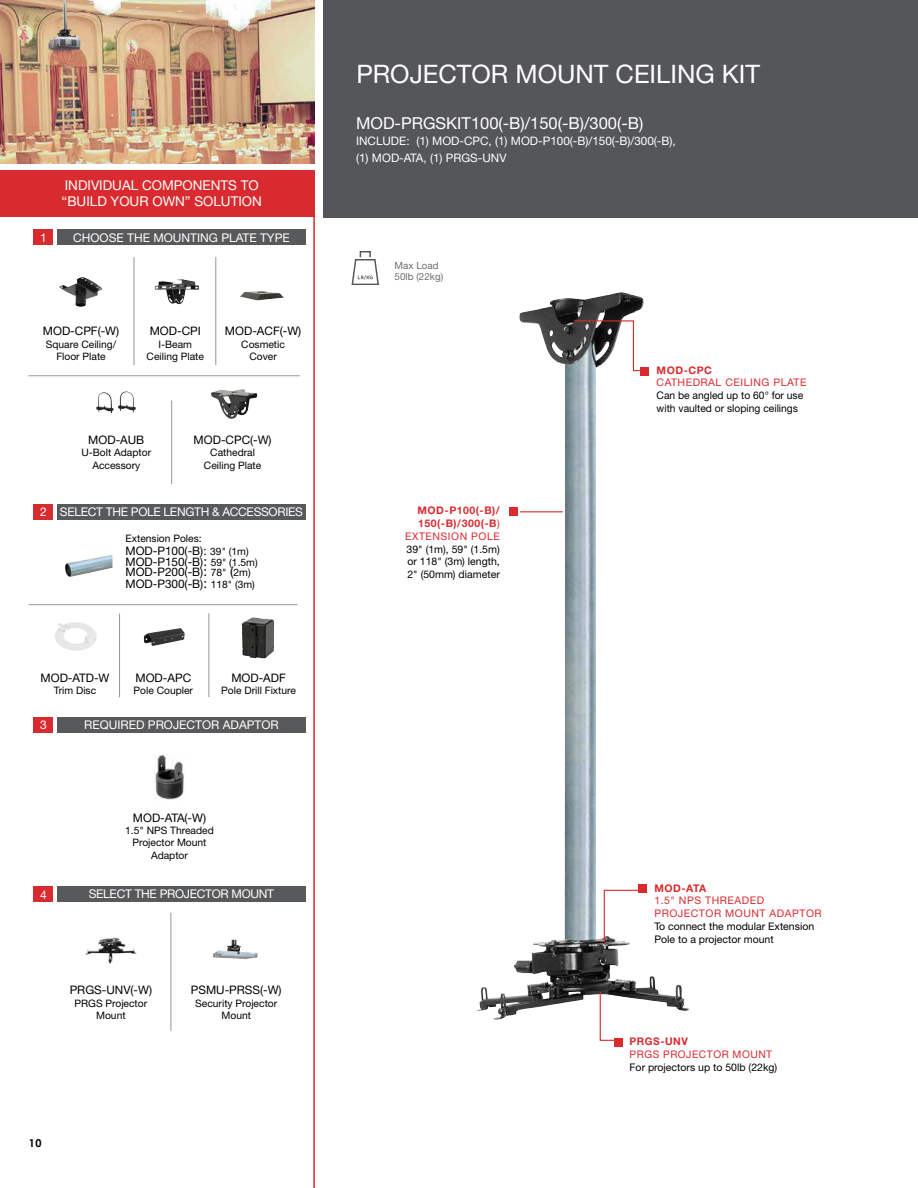
<style>
.page{position:relative;width:918px;height:1188px;background:#fff}
.page>*{position:absolute;margin:0;border:0;box-sizing:border-box;transform-origin:0 0}
.t1{font:25.5px "Helvetica Neue LT Std";color:#fff}
.t2{font:16.5px "Helvetica Neue LT Std";color:#fff}
.t3{font:13.5px/16.2px "Helvetica Neue LT Std";color:#fff}
.t4{font:12px "Helvetica Neue LT Std";letter-spacing:-.025em;color:#fff}
.t5{font:12px "Helvetica Neue LT Std";color:#fff}
.t6{font:11.7px/10.5px "Helvetica Neue LT Std";color:#000}
.t7{font:11.7px/16.4px "Helvetica Neue LT Std";color:#fff}
.t8{font:700 10.8px "Century Gothic";color:#000}
.t9{font:10.5px/12.8px "Helvetica Neue LT Std";color:#000}
.t10{font:10.5px/12.8px "Helvetica Neue LT Std";letter-spacing:.05em;color:#d92b2f}
.t11{font:700 10.5px/12.8px "Helvetica Neue LT Std";letter-spacing:.05em;color:#d92b2f;text-align:right}
.t12{font:10.2px/12.3px "Helvetica Neue LT Std";color:#000;text-align:center}
.t13{font:9.9px/11.9px "Helvetica Neue LT Std";color:#6d6e71}
.s1{font-size:10.2px}
.s2{font-size:13.2px}
.s3{font-weight:400}
</style>
<div class="page">
<img style="left:477px;top:292px;width:212px;height:728px">
<div style="left:57px;top:887px;width:249px;height:15px;background:#58595b"></div>
<div style="left:57px;top:717px;width:249px;height:15px;background:#58595b"></div>
<div style="left:57px;top:230px;width:249px;height:15px;background:#58595b"></div>
<div style="left:33px;top:230px;width:20px;height:15px;background:#d92b2f"></div>
<div style="left:33px;top:504px;width:20px;height:15px;background:#d92b2f"></div>
<div style="left:33px;top:887px;width:20px;height:15px;background:#d92b2f"></div>
<div style="left:33px;top:717px;width:20px;height:15px;background:#d92b2f"></div>
<div style="left:57px;top:504px;width:249px;height:15px;background:#58595b"></div>
<div style="left:323px;top:0;width:595px;height:217px;background:#55565a"></div>
<div style="left:0;top:171px;width:315px;height:46px;background:#d92b2f"></div>
<hr style="left:313px;top:171px;width:2px;height:1017px;background:#d92b2f">
<img style="left:242px;top:617px;width:32px;height:42px">
<img style="left:144px;top:628px;width:41px;height:18px">
<img style="left:55px;top:622px;width:42px;height:29px">
<img style="left:211px;top:389px;width:46px;height:30px">
<img style="left:118px;top:398px;width:18px;height:15px">
<img style="left:155px;top:279px;width:44px;height:26px">
<img style="left:59px;top:277px;width:43px;height:30px">
<img style="left:240px;top:291px;width:44px;height:9px">
<img style="left:155px;top:755px;width:29px;height:45px">
<img style="left:213px;top:940px;width:45px;height:19px">
<img style="left:85px;top:937px;width:52px;height:27px">
<div style="left:640px;top:367px;width:9px;height:9px;background:#d92b2f"></div>
<div style="left:638px;top:884px;width:9px;height:9px;background:#d92b2f"></div>
<svg style="left:573px;top:320px;width:68px;height:52px"></svg>
<svg style="left:599px;top:991px;width:19px;height:50px"></svg>
<div style="left:614px;top:1038px;width:8px;height:9px;background:#d92b2f"></div>
<hr style="left:520px;top:511px;width:43px;height:1px;background:#d92b2f">
<div style="left:509px;top:507px;width:9px;height:9px;background:#d92b2f"></div>
<svg style="left:599px;top:889px;width:44px;height:54px"></svg>
<img style="left:0;top:1px;width:315px;height:162px">
<img style="left:65px;top:555px;width:47px;height:22px">
<svg style="left:352px;top:251px;width:27px;height:34px"></svg>
<hr style="left:134px;top:257px;width:1px;height:108px;background:#939598">
<hr style="left:215px;top:257px;width:1px;height:108px;background:#939598">
<hr style="left:119px;top:614px;width:1px;height:83px;background:#939598">
<hr style="left:209px;top:613px;width:1px;height:84px;background:#939598">
<hr style="left:29px;top:604px;width:269px;height:1px;background:#939598">
<hr style="left:171px;top:913px;width:1px;height:118px;background:#939598">
<hr style="left:171px;top:400px;width:1px;height:84px;background:#939598">
<hr style="left:29px;top:375px;width:271px;height:1px;background:#939598">
<h3 class="t3" style="left:62px;top:176px;width:202px">INDIVIDUAL COMPONENTS TO “BUILD YOUR OWN” SOLUTION</h3>
<p class="t4" style="left:40px;top:230px;width:8px">1</p>
<p class="t5" style="left:73px;top:230px;width:218px">CHOOSE THE MOUNTING PLATE TYPE</p>
<p class="t6" style="left:43px;top:326px;width:78px">MOD-CPF(-W)</p>
<p class="t12" style="left:46px;top:338px;width:72px">Square Ceiling/<br>Floor Plate</p>
<p class="t6" style="left:150px;top:326px;width:53px">MOD-CPI</p>
<p class="t12" style="left:147px;top:338px;width:59px">I-Beam<br>Ceiling Plate</p>
<p class="t6" style="left:225px;top:326px;width:78px">MOD-ACF(-W)</p>
<p class="t12" style="left:241px;top:338px;width:45px">Cosmetic<br>Cover</p>
<p class="t6" style="left:88px;top:434px;width:58px">MOD-AUB</p>
<p class="t12" style="left:82px;top:446px;width:71px">U-Bolt Adaptor<br>Accessory</p>
<p class="t6" style="left:194px;top:434px;width:80px">MOD-CPC(-W)</p>
<p class="t12" style="left:204px;top:446px;width:59px">Cathedral<br>Ceiling Plate</p>
<p class="t4" style="left:40px;top:505px;width:8px">2</p>
<p class="t4" style="left:60px;top:504px;width:245px">SELECT THE POLE LENGTH &amp; ACCESSORIES</p>
<p class="t12" style="left:126px;top:532px;width:78px">Extension Poles:</p>
<p class="t6" style="left:126px;top:546px;width:134px">MOD-P100(-B): <span class="s1">39" (1m)<br></span>MOD-P150(-B)<span class="s2">:</span> <span class="s1">59" (1.5m)<br></span>MOD-P200(-B)<span class="s2">:</span> <span class="s1">78"</span> <span class="s2">(</span><span class="s1">2m)</span></p>
<p class="t6" style="left:126px;top:579px;width:131px">MOD-P300(-B)<span class="s2">:</span> <span class="s1">118" (3m)</span></p>
<p class="t6" style="left:41px;top:672px;width:70px">MOD-ATD-W</p>
<p class="t12" style="left:54px;top:684px;width:44px">Trim Disc</p>
<p class="t6" style="left:135px;top:672px;width:57px">MOD-APC</p>
<p class="t12" style="left:134px;top:684px;width:61px">Pole Coupler</p>
<p class="t6" style="left:231px;top:672px;width:56px">MOD-ADF</p>
<p class="t12" style="left:221px;top:684px;width:76px">Pole Drill Fixture</p>
<p class="t4" style="left:40px;top:718px;width:8px">3</p>
<p class="t4" style="left:40px;top:887px;width:8px">4</p>
<p class="t5" style="left:84px;top:717px;width:196px">REQUIRED PROJECTOR ADAPTOR</p>
<p class="t6" style="left:133px;top:812px;width:75px">MOD-ATA(-W)</p>
<p class="t12" style="left:125px;top:824px;width:90px">1.5" NPS Threaded<br>Projector Mount<br>Adaptor</p>
<p class="t4" style="left:89px;top:887px;width:187px">SELECT THE PROJECTOR MOUNT</p>
<p class="t6" style="left:70px;top:985px;width:84px">PRGS-UNV(-W)</p>
<p class="t12" style="left:75px;top:997px;width:74px">PRGS Projector<br>Mount</p>
<p class="t6" style="left:191px;top:985px;width:92px">PSMU-PRSS(-W)</p>
<p class="t12" style="left:195px;top:997px;width:83px">Security Projector<br>Mount</p>
<p class="t8" style="left:29px;top:1137px;width:14px">10</p>
<h1 class="t1" style="left:356px;top:59px;width:405px">PROJECTOR MOUNT CEILING KIT</h1>
<h2 class="t2" style="left:356px;top:113px;width:289px">MOD-PRGSKIT100(-B)/150(-B)/300(-B)</h2>
<p class="t7" style="left:356px;top:133px;width:321px">INCLUDE: (1) MOD-CPC, (1) MOD-P100(-B)/150(-B)/300(-B), (1) MOD-ATA, (1) PRGS-UNV</p>
<p class="t13" style="left:395px;top:259px;width:50px">Max Load<br>50lb (22kg)</p>
<p class="t11" style="left:405px;top:504px;width:96px">MOD-P100(-B)/<br>150(-B)/300(-B<span class="s3">)<br>EXTENSION POLE</span></p>
<p class="t9" style="left:407px;top:542px;width:95px;text-align:justify">39" (1m), 59" (1.5m) or 118" (3m) length, 2" (50mm) diameter</p>
<p class="t11" style="left:657px;top:363px;width:57px">MOD-CPC</p>
<p class="t10" style="left:657px;top:376px;width:151px">CATHEDRAL CEILING PLATE</p>
<p class="t9" style="left:657px;top:389px;width:148px">Can be angled up to 60° for use with vaulted or sloping ceilings</p>
<p class="t11" style="left:654px;top:881px;width:54px">MOD-ATA</p>
<p class="t10" style="left:654px;top:894px;width:169px">1.5" NPS THREADED<br>PROJECTOR MOUNT ADAPTOR</p>
<p class="t9" style="left:654px;top:920px;width:161px">To connect the modular Extension<br>Pole to a projector mount</p>
<p class="t11" style="left:630px;top:1035px;width:60px">PRGS-UNV</p>
<p class="t10" style="left:630px;top:1048px;width:144px">PRGS PROJECTOR MOUNT</p>
<p class="t9" style="left:630px;top:1061px;width:149px">For projectors up to 50lb (22kg)</p>
</div>
